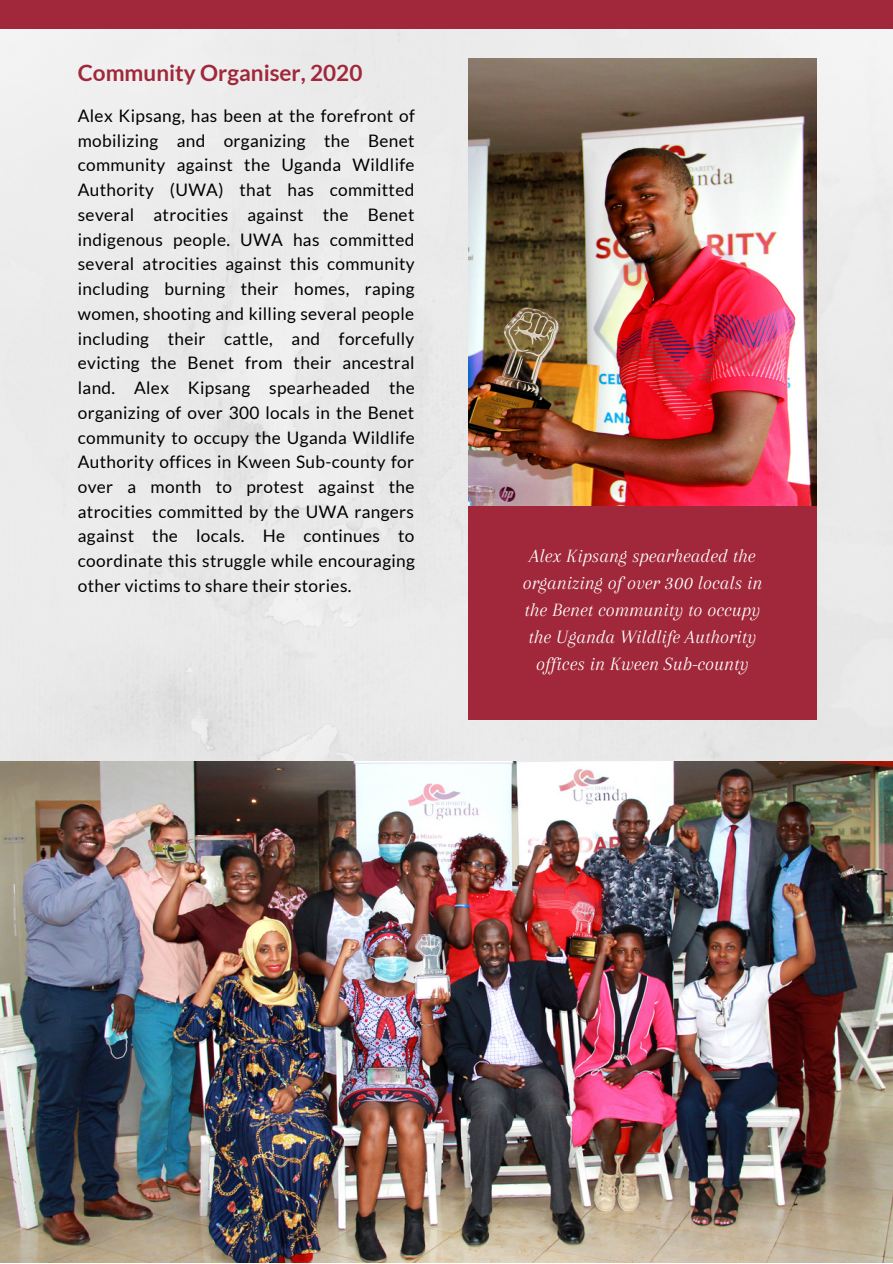
<style>
.page{position:relative;width:893px;height:1264px;background:#fff}
.page>*{position:absolute;margin:0;border:0;box-sizing:border-box;transform-origin:0 0}
.t1{font:700 22.5px "Lato";color:#a0283a}
.t2{font:italic 19.5px/27px "Arapey";color:#fff;text-align:center}
.t3{font:17.25px/24.8px "Lato";letter-spacing:.02em;color:#000;text-align:justify}
</style>
<div class="page">
<div style="left:0;top:28px;width:892px;height:733px;background:#eaeaea"></div>
<div style="left:0;top:0;width:892px;height:28px;background:#a0283a"></div>
<div style="left:468px;top:455px;width:349px;height:264px;background:#a0283a"></div>
<img style="left:468px;top:59px;width:348px;height:446px">
<img style="left:0;top:761px;width:892px;height:501px">
<h1 class="t1" style="left:78px;top:59px;width:286px">Community Organiser, 2020</h1>
<p class="t3" style="left:78px;top:103px;width:338px">Alex Kipsang, has been at the forefront of mobilizing and organizing the Benet community against the Uganda Wildlife Authority (UWA) that has committed several atrocities against the Benet indigenous people. UWA has committed several atrocities against this community including burning their homes, raping women, shooting and killing several people including their cattle, and forcefully evicting the Benet from their ancestral land. Alex Kipsang spearheaded the organizing of over 300 locals in the Benet community to occupy the Uganda Wildlife Authority offices in Kween Sub-county for over a month to protest against the atrocities committed by the UWA rangers against the locals. He continues to coordinate this struggle while encouraging other victims to share their stories.</p>
<p class="t2" style="left:522px;top:542px;width:241px">Alex Kipsang spearheaded the organizing of over 300 locals in the Benet community to occupy the Uganda Wildlife Authority offices in Kween Sub-county</p>
</div>
